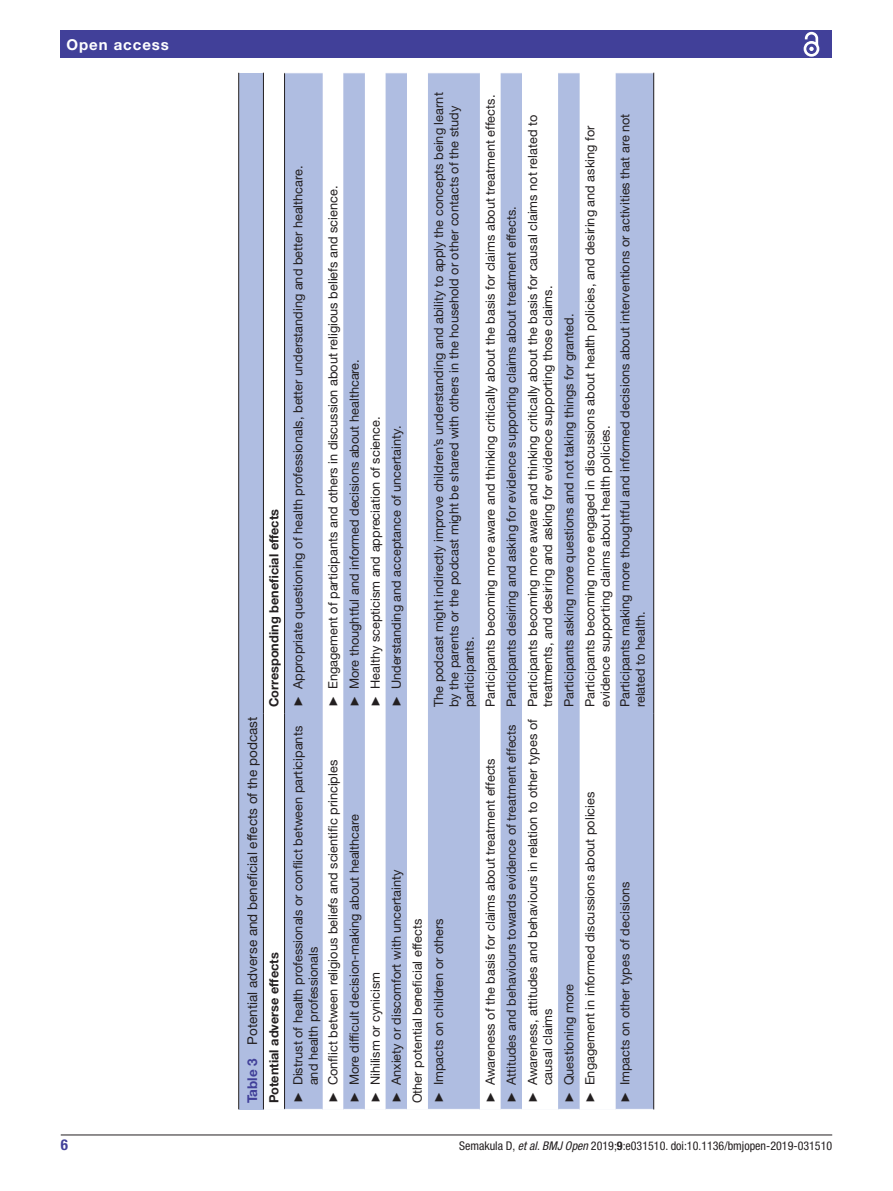
<style>
.page{position:relative;width:893px;height:1191px;background:#fff}
.page>*{position:absolute;margin:0;border:0;box-sizing:border-box;transform-origin:0 0}
.t1{font:700 15px "Helvetica Neue LT Std";letter-spacing:.065em;color:#fff}
.t2{font:700 condensed 15px "Helvetica Neue LT Std";color:#414099}
.t3{font:13.5px "Helvetica Neue LT Std";color:#231f20}
.t4{font:12.75px/15.3px "Helvetica Neue LT Std";color:#231f20}
.t5{font:700 12.75px "Helvetica Neue LT Std";color:#231f20}
.t6{font:condensed 12px "Helvetica Neue LT Std";color:#231f20}
.s1{font-weight:700;color:#414099}
.s2{font-family:"Arial";font-size:12px}
.s3{font-style:italic}
.s4{font-weight:700}
</style>
<div class="page">
<hr style="left:61px;top:1134px;width:771px;height:1px;background:#231f20">
<div style="left:61px;top:31px;width:771px;height:27px;background:#414099"></div>
<svg style="left:803px;top:31px;width:17px;height:26px"></svg>
<div style="left:239px;top:73px;width:415px;height:1036px;background:#afbde1"></div>
<hr style="left:238px;top:73px;width:1px;height:1036px;background:#231f20">
<div style="left:264px;top:73px;width:20px;height:1036px;background:#fff"></div>
<svg style="left:285px;top:73px;width:368px;height:1036px"></svg>
<hr style="left:263px;top:713px;width:1px;height:396px;background:#231f20">
<hr style="left:284px;top:713px;width:1px;height:396px;background:#231f20">
<hr style="left:263px;top:73px;width:1px;height:640px;background:#231f20">
<hr style="left:284px;top:73px;width:1px;height:640px;background:#231f20">
<hr style="left:653px;top:713px;width:1px;height:396px;background:#231f20">
<hr style="left:653px;top:73px;width:1px;height:640px;background:#231f20">
<p class="t1" style="left:66px;top:35px;width:104px">Open access</p>
<p class="t3" style="left:244px;top:1103px;width:388px;rotate:-90deg"><span class="s1">Table 3</span> Potential adverse and beneficial effects of the podcast</p>
<p class="t5" style="left:266px;top:707px;width:200px;rotate:-90deg">Corresponding beneficial effects</p>
<p class="t5" style="left:266px;top:1103px;width:152px;rotate:-90deg">Potential adverse effects</p>
<p class="t4" style="left:290px;top:707px;width:543px;rotate:-90deg"><span class="s2">►</span> Appropriate questioning of health professionals, better understanding and better healthcare.</p>
<p class="t4" style="left:325px;top:707px;width:523px;rotate:-90deg"><span class="s2">►</span> Engagement of participants and others in discussion about religious beliefs and science.</p>
<p class="t4" style="left:290px;top:1085px;width:361px;text-indent:-18px;rotate:-90deg"><span class="s2">►</span> Distrust of health professionals or conflict between participants and health professionals</p>
<p class="t4" style="left:325px;top:1103px;width:345px;rotate:-90deg"><span class="s2">►</span> Conflict between religious beliefs and scientific principles</p>
<p class="t4" style="left:346px;top:707px;width:349px;rotate:-90deg"><span class="s2">►</span> More thoughtful and informed decisions about healthcare.</p>
<p class="t4" style="left:346px;top:1103px;width:291px;rotate:-90deg"><span class="s2">►</span> More difficult decision-making about healthcare</p>
<p class="t4" style="left:367px;top:707px;width:292px;rotate:-90deg"><span class="s2">►</span> Healthy scepticism and appreciation of science.</p>
<p class="t4" style="left:367px;top:1103px;width:133px;rotate:-90deg"><span class="s2">►</span> Nihilism or cynicism</p>
<p class="t4" style="left:388px;top:707px;width:283px;rotate:-90deg"><span class="s2">►</span> Understanding and acceptance of uncertainty.</p>
<p class="t4" style="left:431px;top:707px;width:616px;rotate:-90deg">The podcast might indirectly improve children’s understanding and ability to apply the concepts being learnt by the parents or the podcast might be shared with others in the household or other contacts of the study participants.</p>
<p class="t4" style="left:388px;top:1103px;width:235px;rotate:-90deg"><span class="s2">►</span> Anxiety or discomfort with uncertainty</p>
<p class="t4" style="left:407px;top:1103px;width:186px;line-height:21.1px;rotate:-90deg">Other potential beneficial effects <span class="s2">►</span> Impacts on children or others</p>
<p class="t4" style="left:482px;top:707px;width:614px;rotate:-90deg">Participants becoming more aware and thinking critically about the basis for claims about treatment effects.</p>
<p class="t4" style="left:482px;top:1103px;width:347px;rotate:-90deg"><span class="s2">►</span> Awareness of the basis for claims about treatment effects</p>
<p class="t4" style="left:504px;top:707px;width:502px;rotate:-90deg">Participants desiring and asking for evidence supporting claims about treatment effects.</p>
<p class="t4" style="left:504px;top:1103px;width:380px;rotate:-90deg"><span class="s2">►</span> Attitudes and behaviours towards evidence of treatment effects</p>
<p class="t4" style="left:525px;top:707px;width:594px;rotate:-90deg">Participants becoming more aware and thinking critically about the basis for causal claims not related to treatments, and desiring and asking for evidence supporting those claims.</p>
<p class="t4" style="left:525px;top:1085px;width:368px;text-indent:-18px;rotate:-90deg"><span class="s2">►</span> Awareness, attitudes and behaviours in relation to other types of causal claims</p>
<p class="t4" style="left:561px;top:707px;width:395px;rotate:-90deg">Participants asking more questions and not taking things for granted.</p>
<p class="t4" style="left:561px;top:1103px;width:121px;rotate:-90deg"><span class="s2">►</span> Questioning more</p>
<p class="t4" style="left:617px;top:707px;width:595px;rotate:-90deg">Participants making more thoughtful and informed decisions about interventions or activities that are not related to health.</p>
<p class="t4" style="left:582px;top:707px;width:583px;rotate:-90deg">Participants becoming more engaged in discussions about health policies, and desiring and asking for evidence supporting claims about health policies.</p>
<p class="t4" style="left:582px;top:1103px;width:313px;rotate:-90deg"><span class="s2">►</span> Engagement in informed discussions about policies</p>
<p class="t4" style="left:617px;top:1103px;width:223px;rotate:-90deg"><span class="s2">►</span> Impacts on other types of decisions</p>
<p class="t2" style="left:61px;top:1135px;width:9px">6</p>
<p class="t6" style="left:459px;top:1138px;width:375px">Semakula D, <span class="s3">et al</span>. <span class="s3">BMJ Open</span> 2019;<span class="s4">9</span>:e031510. doi:10.1136/bmjopen-2019-031510</p>
</div>
